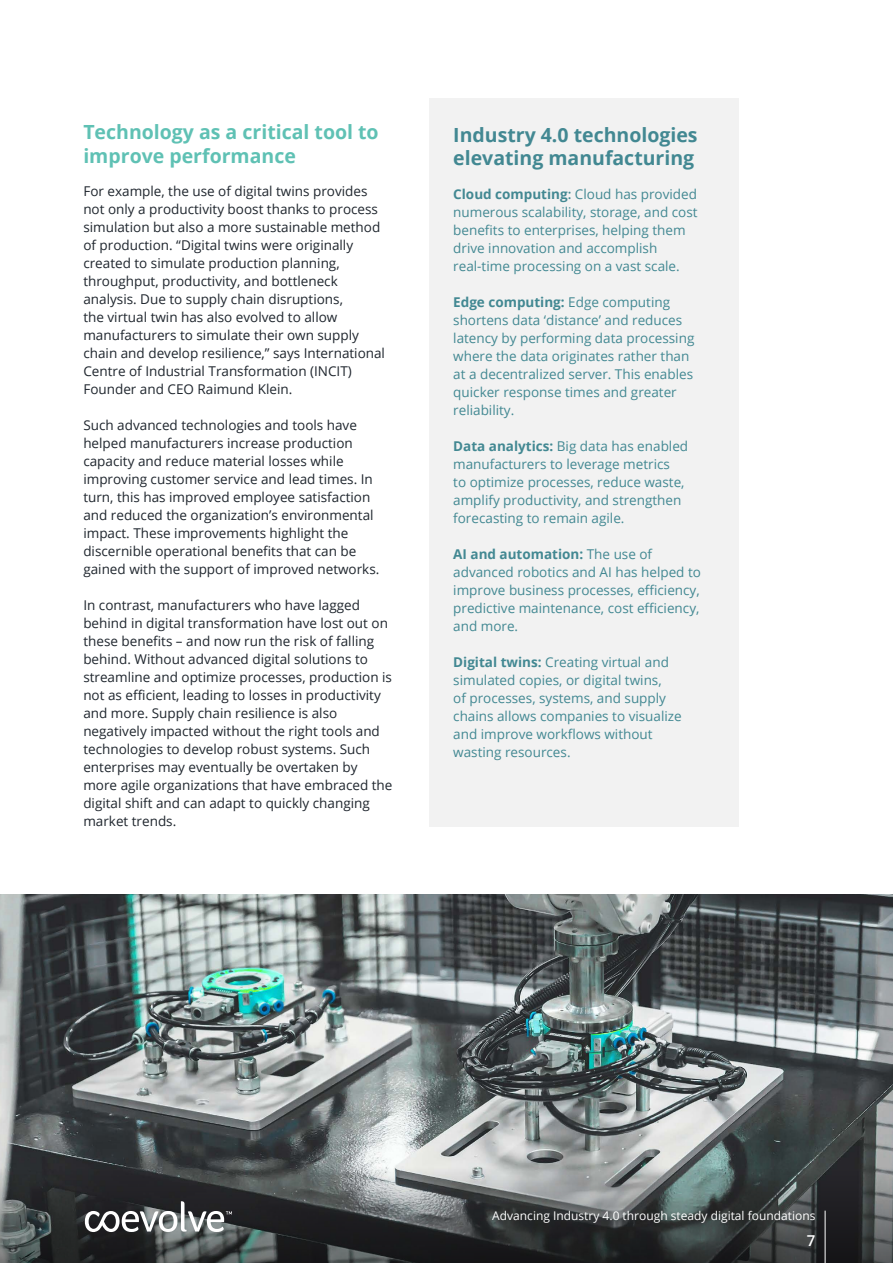
<style>
.page{position:relative;width:893px;height:1263px;background:#fff}
.page>*{position:absolute;margin:0;border:0;box-sizing:border-box;transform-origin:0 0}
.t1{font:700 19.5px/23.4px "Open Sans";color:#428892}
.t2{font:700 19.5px/23.4px "Open Sans";color:#5fc1b4}
.t3{font:600 15px "Open Sans";color:#fff}
.t4{font:13.5px/18px "Open Sans";color:#1f262e}
.t5{font:13.5px/18px "Open Sans";color:#428892}
.t6{font:12px "Open Sans";color:#fff}
.s1{font-weight:700}
.s2{font-weight:600}
</style>
<div class="page">
<img style="left:0;top:894px;width:893px;height:248px">
<svg style="left:0;top:1142px;width:893px;height:121px;background:#505455"></svg>
<div style="left:430px;top:98px;width:309px;height:728px;background:#f2f2f2"></div>
<hr style="left:825px;top:1210px;width:1px;height:53px;background:#fff">
<svg style="left:85px;top:1201px;width:147px;height:31px"></svg>
<h1 class="t2" style="left:83px;top:120px;width:297px">Technology as a critical tool to improve performance</h1>
<p class="t4" style="left:83px;top:182px;width:303px">For example, the use of digital twins provides not only a productivity boost thanks to process simulation but also a more sustainable method of production. “Digital twins were originally created to simulate production planning, throughput, productivity, and bottleneck analysis. Due to supply chain disruptions,<br>the virtual twin has also evolved to allow manufacturers to simulate their own supply chain and develop resilience,” says International Centre of Industrial Transformation (INCIT)<br>Founder and CEO Raimund Klein.</p>
<p class="t4" style="left:83px;top:416px;width:297px">Such advanced technologies and tools have helped manufacturers increase production capacity and reduce material losses while improving customer service and lead times. In turn, this has improved employee satisfaction and reduced the organization’s environmental impact. These improvements highlight the discernible operational benefits that can be gained with the support of improved networks.</p>
<p class="t4" style="left:83px;top:596px;width:311px">In contrast, manufacturers who have lagged behind in digital transformation have lost out on these benefits – and now run the risk of falling behind. Without advanced digital solutions to streamline and optimize processes, production is not as efficient, leading to losses in productivity and more. Supply chain resilience is also negatively impacted without the right tools and technologies to develop robust systems. Such enterprises may eventually be overtaken by more agile organizations that have embraced the digital shift and can adapt to quickly changing market trends.</p>
<h1 class="t1" style="left:453px;top:122px;width:246px">Industry 4.0 technologies elevating manufacturing</h1>
<p class="t5" style="left:453px;top:185px;width:246px"><span class="s1">Cloud computing</span><span class="s2">:</span> Cloud has provided numerous scalability, storage, and cost benefits to enterprises, helping them drive innovation and accomplish real-time processing on a vast scale.</p>
<p class="t5" style="left:453px;top:293px;width:243px"><span class="s1">Edge computing:</span> Edge computing shortens data ‘distance’ and reduces latency by performing data processing where the data originates rather than at a decentralized server. This enables quicker response times and greater reliability.</p>
<p class="t5" style="left:453px;top:437px;width:236px"><span class="s1">Data analytics:</span> Big data has enabled manufacturers to leverage metrics<br>to optimize processes, reduce waste, amplify productivity, and strengthen forecasting to remain agile.</p>
<p class="t5" style="left:453px;top:545px;width:249px"><span class="s1">AI and automation:</span> The use of advanced robotics and AI has helped to improve business processes, efficiency, predictive maintenance, cost efficiency, and more.</p>
<p class="t5" style="left:453px;top:653px;width:230px"><span class="s1">Digital twins:</span> Creating virtual and simulated copies, or digital twins,<br>of processes, systems, and supply chains allows companies to visualize and improve workflows without wasting resources.</p>
<p class="t6" style="left:492px;top:1207px;width:325px">Advancing Industry 4.0 through steady digital foundations</p>
<p class="t3" style="left:807px;top:1230px;width:10px">7</p>
</div>
